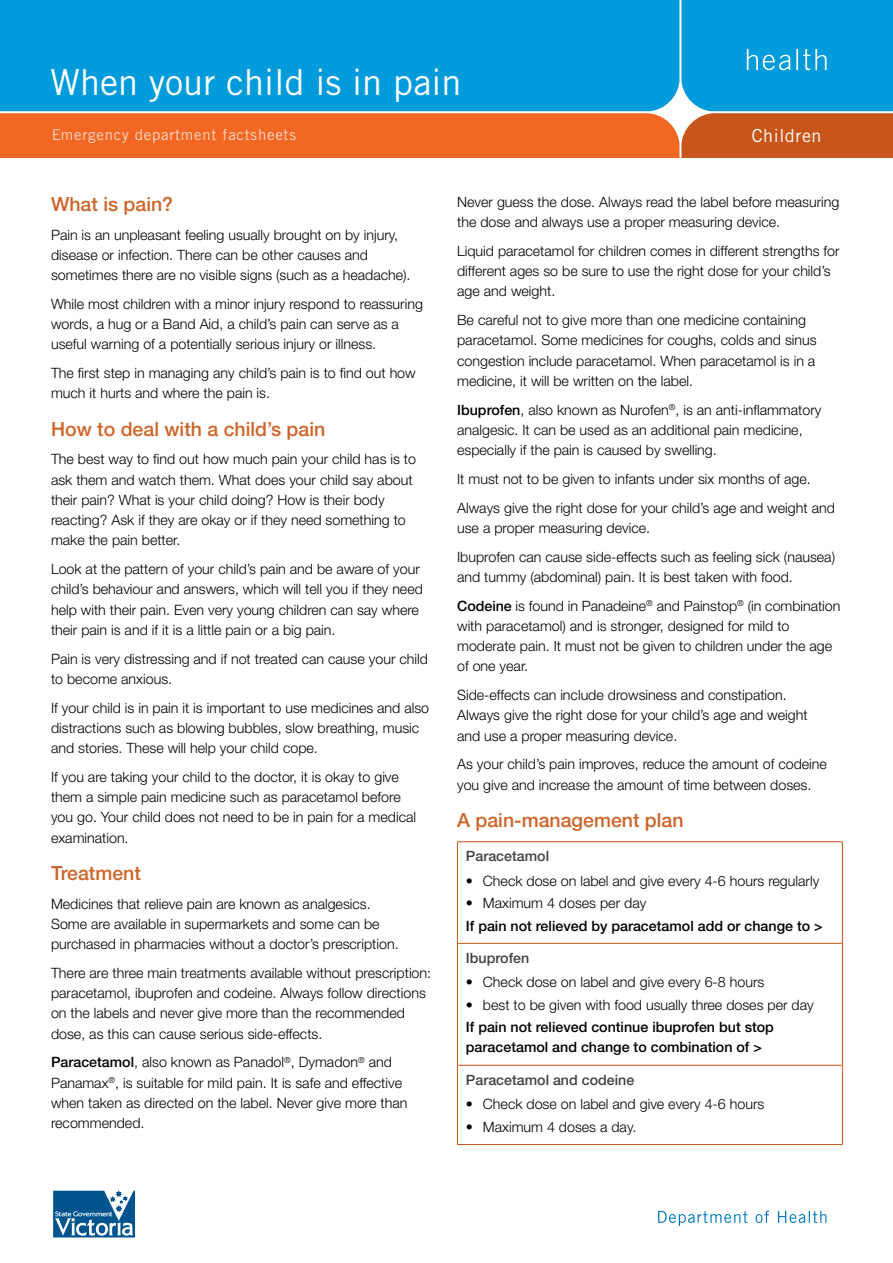
<style>
.page{position:relative;width:893px;height:1263px;background:#fff}
.page>*{position:absolute;margin:0;border:0;box-sizing:border-box;transform-origin:0 0}
.t1{font:36px "Trade Gothic LT";color:#fff}
.t2{font:500 19.5px "Helvetica Neue LT";color:#cd6429}
.t3{font:18px "Trade Gothic LT";letter-spacing:.03em;color:#fff}
.t4{font:15px "Trade Gothic LT";letter-spacing:.05em;color:#fff}
.t5{font:300 14.25px/20.2px "Helvetica Neue LT";color:#000}
.t6{font:500 14.25px/20.2px "Helvetica Neue LT";color:#000}
.t7{font:500 14.25px "Helvetica Neue LT";color:#414042}
.s1{font-weight:500}
</style>
<div class="page">
<svg style="left:658px;top:1211px;width:168px;height:15px"></svg>
<svg style="left:0;top:0;width:893px;height:158px;background:#478da6"></svg>
<hr style="left:796px;top:49px;width:2px;height:21px;background:#fff">
<svg style="left:747px;top:49px;width:43px;height:21px"></svg>
<svg style="left:803px;top:49px;width:23px;height:21px"></svg>
<svg style="left:53px;top:1191px;width:82px;height:46px"></svg>
<hr style="left:457px;top:841px;width:386px;height:1px;background:#c8551a">
<hr style="left:457px;top:842px;width:1px;height:101px;background:#c8551a">
<hr style="left:842px;top:842px;width:1px;height:101px;background:#c8551a">
<hr style="left:457px;top:943px;width:386px;height:1px;background:#c8551a">
<hr style="left:457px;top:944px;width:1px;height:121px;background:#c8551a">
<hr style="left:842px;top:944px;width:1px;height:121px;background:#c8551a">
<hr style="left:457px;top:1065px;width:386px;height:1px;background:#c8551a">
<hr style="left:457px;top:1065px;width:1px;height:79px;background:#c8551a">
<hr style="left:842px;top:1065px;width:1px;height:79px;background:#c8551a">
<hr style="left:457px;top:1144px;width:386px;height:1px;background:#c8551a">
<h1 class="t1" style="left:50px;top:60px;width:413px">When your child is in pain</h1>
<p class="t4" style="left:51px;top:126px;width:246px">Emergency department factsheets</p>
<p class="t3" style="left:752px;top:124px;width:71px">Children</p>
<h2 class="t2" style="left:51px;top:192px;width:124px">What is pain?</h2>
<p class="t5" style="left:51px;top:224px;width:361px">Pain is an unpleasant feeling usually brought on by injury, disease or infection. There can be other causes and sometimes there are no visible signs (such as a headache).</p>
<p class="t5" style="left:51px;top:293px;width:373px">While most children with a minor injury respond to reassuring words, a hug or a Band Aid, a child’s pain can serve as a useful warning of a potentially serious injury or illness.</p>
<p class="t5" style="left:51px;top:363px;width:366px">The first step in managing any child’s pain is to find out how much it hurts and where the pain is.</p>
<h2 class="t2" style="left:51px;top:417px;width:276px">How to deal with a child’s pain</h2>
<p class="t5" style="left:51px;top:449px;width:367px">The best way to find out how much pain your child has is to ask them and watch them. What does your child say about their pain? What is your child doing? How is their body reacting? Ask if they are okay or if they need something to make the pain better.</p>
<p class="t5" style="left:51px;top:559px;width:373px">Look at the pattern of your child’s pain and be aware of your child’s behaviour and answers, which will tell you if they need help with their pain. Even very young children can say where their pain is and if it is a little pain or a big pain.</p>
<p class="t5" style="left:51px;top:648px;width:378px">Pain is very distressing and if not treated can cause your child to become anxious.</p>
<p class="t5" style="left:51px;top:697px;width:380px">If your child is in pain it is important to use medicines and also distractions such as blowing bubbles, slow breathing, music and stories. These will help your child cope.</p>
<p class="t5" style="left:51px;top:766px;width:367px">If you are taking your child to the doctor, it is okay to give them a simple pain medicine such as paracetamol before you go. Your child does not need to be in pain for a medical examination.</p>
<h2 class="t2" style="left:51px;top:861px;width:91px">Treatment</h2>
<p class="t5" style="left:51px;top:893px;width:349px">Medicines that relieve pain are known as analgesics.<br>Some are available in supermarkets and some can be purchased in pharmacies without a doctor’s prescription.</p>
<p class="t5" style="left:51px;top:962px;width:382px">There are three main treatments available without prescription: paracetamol, ibuprofen and codeine. Always follow directions on the labels and never give more than the recommended dose, as this can cause serious side-effects.</p>
<p class="t5" style="left:51px;top:1052px;width:358px"><span class="s1">Paracetamol</span>, also known as Panadol<sup>®</sup>, Dymadon<sup>®</sup> and Panamax<sup>®</sup>, is suitable for mild pain. It is safe and effective when taken as directed on the label. Never give more than recommended.</p>
<p class="t5" style="left:457px;top:191px;width:384px">Never guess the dose. Always read the label before measuring the dose and always use a proper measuring device.</p>
<p class="t5" style="left:457px;top:240px;width:384px">Liquid paracetamol for children comes in different strengths for different ages so be sure to use the right dose for your child’s age and weight.</p>
<p class="t5" style="left:457px;top:310px;width:361px">Be careful not to give more than one medicine containing paracetamol. Some medicines for coughs, colds and sinus congestion include paracetamol. When paracetamol is in a medicine, it will be written on the label.</p>
<p class="t5" style="left:457px;top:399px;width:366px"><span class="s1">Ibuprofen</span>, also known as Nurofen<sup>®</sup>, is an anti-inflammatory analgesic. It can be used as an additional pain medicine, especially if the pain is caused by swelling.</p>
<p class="t5" style="left:457px;top:464px;width:379px;line-height:28.8px">It must not to be given to infants under six months of age.<br>Always give the right dose for your child’s age and weight and</p>
<p class="t5" style="left:457px;top:513px;width:379px;line-height:28.8px">use a proper measuring device.<br>Ibuprofen can cause side-effects such as feeling sick (nausea)</p>
<p class="t5" style="left:457px;top:562px;width:385px;line-height:28.8px">and tummy (abdominal) pain. It is best taken with food.<br><span class="s1">Codeine</span> is found in Panadeine<sup>®</sup> and Painstop<sup>®</sup> (in combination</p>
<p class="t5" style="left:457px;top:615px;width:377px">with paracetamol) and is stronger, designed for mild to moderate pain. It must not be given to children under the age of one year.</p>
<p class="t5" style="left:457px;top:685px;width:352px">Side-effects can include drowsiness and constipation.<br>Always give the right dose for your child’s age and weight and use a proper measuring device.</p>
<p class="t5" style="left:457px;top:754px;width:371px">As your child’s pain improves, reduce the amount of codeine you give and increase the amount of time between doses.</p>
<h2 class="t2" style="left:457px;top:808px;width:228px">A pain-management plan</h2>
<p class="t7" style="left:466px;top:848px;width:85px">Paracetamol</p>
<p class="t5" style="left:466px;top:870px;width:355px">• Check dose on label and give every 4-6 hours regularly</p>
<p class="t5" style="left:466px;top:893px;width:182px">• Maximum 4 doses per day</p>
<p class="t6" style="left:466px;top:915px;width:358px">If pain not relieved by paracetamol add or change to &gt;</p>
<p class="t7" style="left:466px;top:949px;width:65px">Ibuprofen</p>
<p class="t5" style="left:466px;top:972px;width:300px">• Check dose on label and give every 6-8 hours</p>
<p class="t5" style="left:466px;top:994px;width:349px">• best to be given with food usually three doses per day</p>
<p class="t6" style="left:466px;top:1017px;width:310px">If pain not relieved continue ibuprofen but stop paracetamol and change to combination of &gt;</p>
<p class="t7" style="left:466px;top:1071px;width:170px">Paracetamol and codeine</p>
<p class="t5" style="left:466px;top:1094px;width:300px">• Check dose on label and give every 4-6 hours</p>
<p class="t5" style="left:466px;top:1116px;width:172px">• Maximum 4 doses a day.</p>
</div>
